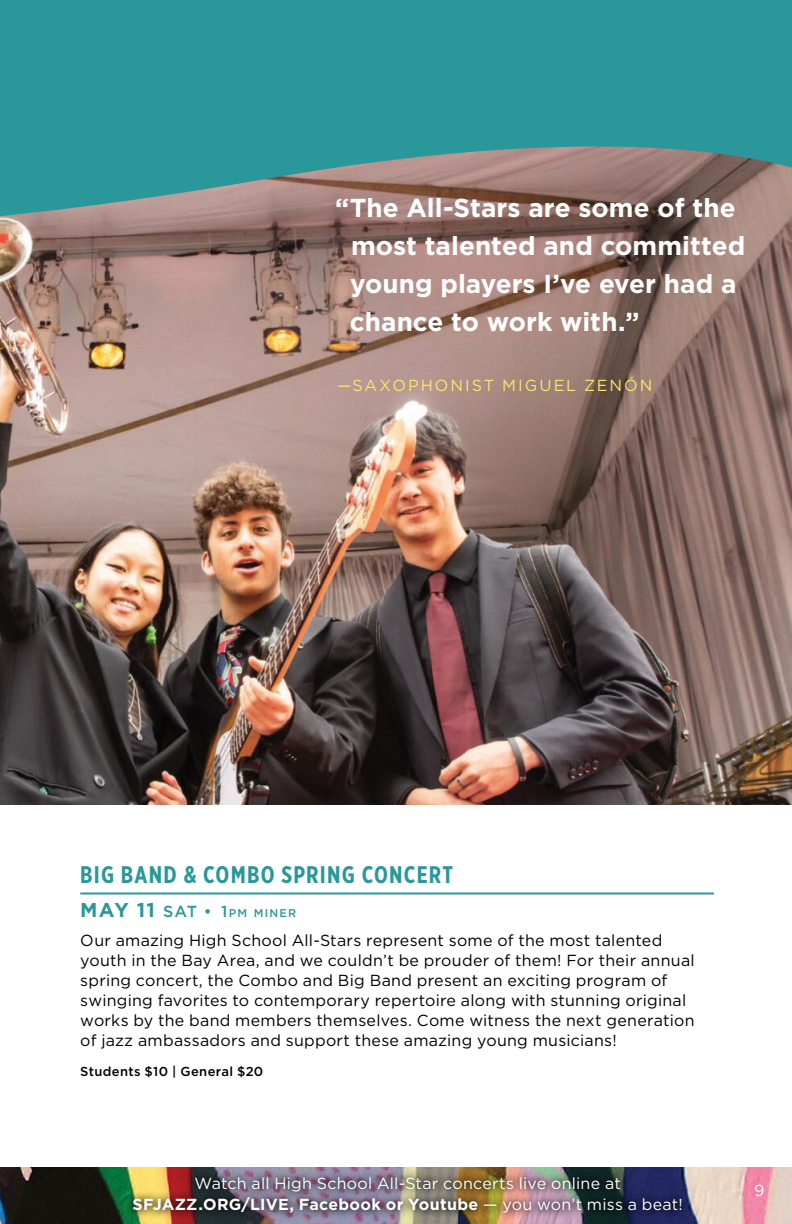
<style>
.page{position:relative;width:792px;height:1224px;background:#fff}
.page>*{position:absolute;margin:0;border:0;box-sizing:border-box;transform-origin:0 0}
.t1{font:700 26px/38px "Gotham";color:#fff}
.t2{font:700 24px "Gotham X Narrow";letter-spacing:.05em;color:#2a989b}
.t3{font:16px/20px "Gotham";letter-spacing:.015em;color:#000}
.t4{font:16px/21px "Gotham";letter-spacing:.015em;color:#fff;text-align:center}
.t5{font:16px "Gotham";letter-spacing:.125em;color:#fee46e}
.t6{font:500 13px "Gotham";letter-spacing:.025em;color:#000}
.t7{font:500 11.2px "Gotham";letter-spacing:.11em;color:#2a989b}
.s1{font-weight:700;font-size:20px}
.s2{font-size:16px}
.s3{font-weight:700}
</style>
<div class="page">
<img style="left:0;top:293px;width:792px;height:512px">
<svg style="left:0;top:0;width:792px;height:293px;background:#578a88"></svg>
<img style="left:0;top:1168px;width:792px;height:56px">
<hr style="left:80px;top:892px;width:634px;height:2px;background:#2a989b">
<div style="left:124px;top:1168px;width:567px;height:54px;background:#000;opacity:.75"></div>
<h1 class="t1" style="left:350px;top:189px;width:397px;text-indent:-15px">“The All-Stars are some of the most talented and committed young players I’ve ever had a chance to work with.”</h1>
<p class="t5" style="left:337px;top:375px;width:317px">—SAXOPHONIST MIGUEL ZENÓN</p>
<h2 class="t2" style="left:80px;top:860px;width:375px">BIG BAND &amp; COMBO SPRING CONCERT</h2>
<p class="t7" style="left:80px;top:906px;width:218px"><span class="s1">MAY 11</span> <span class="s2">SAT</span> <span class="s2">• 1</span>PM MINER</p>
<p class="t3" style="left:80px;top:930px;width:616px">Our amazing High School All-Stars represent some of the most talented youth in the Bay Area, and we couldn’t be prouder of them! For their annual spring concert, the Combo and Big Band present an exciting program of swinging favorites to contemporary repertoire along with stunning original works by the band members themselves. Come witness the next generation of jazz ambassadors and support these amazing young musicians!</p>
<p class="t6" style="left:80px;top:1063px;width:185px">Students $10 | General $20</p>
<p class="t4" style="left:132px;top:1173px;width:552px">Watch all High School All-Star concerts live online at<br><span class="s3">SFJAZZ.ORG/LIVE, Facebook or Youtube</span> — you won’t miss a beat!</p>
<p class="t4" style="left:754px;top:1180px;width:12px">9</p>
</div>
